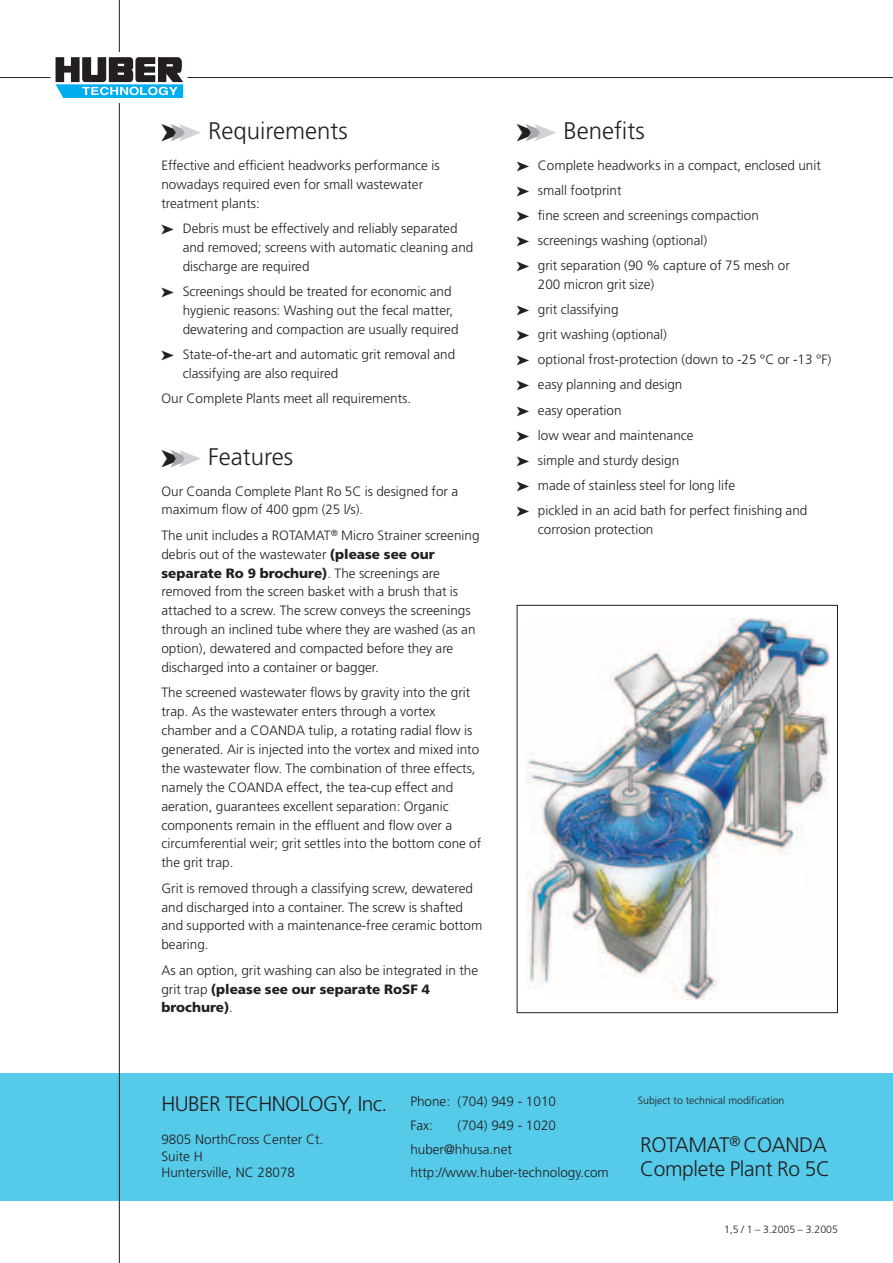
<style>
.page{position:relative;width:893px;height:1263px;background:#fff}
.page>*{position:absolute;margin:0;border:0;box-sizing:border-box;transform-origin:0 0}
.t1{font:300 24px "Frutiger";color:#231f20}
.t2{font:300 21px/24px "Frutiger";letter-spacing:-.015em;color:#231f20}
.t3{font:300 13.5px/18.9px "Frutiger";color:#231f20}
.t4{font:300 10.5px "Frutiger";color:#231f20}
.s1{color:#a8a9ad}
.s2{color:#d1d2d4}
.s3{font-weight:900}
</style>
<div class="page">
<div style="left:0;top:1074px;width:892px;height:127px;background:#55cae9"></div>
<svg style="left:56px;top:57px;width:127px;height:41px"></svg>
<hr style="left:119px;top:0;width:1px;height:52px;background:#231f20">
<hr style="left:187px;top:77px;width:705px;height:1px;background:#231f20">
<hr style="left:0;top:77px;width:50px;height:1px;background:#231f20">
<hr style="left:119px;top:103px;width:1px;height:1160px;background:#231f20">
<img style="left:526px;top:619px;width:303px;height:381px">
<div style="left:516px;top:605px;width:321px;height:408px;border:1px solid #231f20"></div>
<h1 class="t1" style="left:161px;top:121px;width:188px">➤<span class="s1">➤</span><span class="s2">➤</span> Requirements</h1>
<p class="t3" style="left:161px;top:157px;width:280px">Effective and efficient headworks performance is nowadays required even for small wastewater treatment plants:</p>
<p class="t3" style="left:183px;top:220px;width:292px;text-indent:-21px">➤ Debris must be effectively and reliably separated and removed; screens with automatic cleaning and discharge are required</p>
<p class="t3" style="left:183px;top:283px;width:277px;text-indent:-21px">➤ Screenings should be treated for economic and hygienic reasons: Washing out the fecal matter, dewatering and compaction are usually required</p>
<p class="t3" style="left:183px;top:346px;width:274px;text-indent:-21px">➤ State-of-the-art and automatic grit removal and classifying are also required</p>
<p class="t3" style="left:161px;top:390px;width:251px">Our Complete Plants meet all requirements.</p>
<h1 class="t1" style="left:161px;top:447px;width:133px">➤<span class="s1">➤</span><span class="s2">➤</span> Features</h1>
<p class="t3" style="left:161px;top:483px;width:298px">Our Coanda Complete Plant Ro 5C is designed for a maximum flow of 400 gpm (25 l/s).</p>
<p class="t3" style="left:161px;top:527px;width:319px">The unit includes a ROTAMAT<sup>®</sup> Micro Strainer screening debris out of the wastewater <span class="s3">(please see our separate Ro 9 brochure)</span>. The screenings are removed from the screen basket with a brush that is attached to a screw. The screw conveys the screenings through an inclined tube where they are washed (as an option), dewatered and compacted before they are discharged into a container or bagger.</p>
<p class="t3" style="left:161px;top:684px;width:321px">The screened wastewater flows by gravity into the grit trap. As the wastewater enters through a vortex chamber and a COANDA tulip, a rotating radial flow is generated. Air is injected into the vortex and mixed into the wastewater flow. The combination of three effects, namely the COANDA effect, the tea-cup effect and aeration, guarantees excellent separation: Organic components remain in the effluent and flow over a circumferential weir; grit settles into the bottom cone of the grit trap.</p>
<p class="t3" style="left:161px;top:880px;width:322px">Grit is removed through a classifying screw, dewatered and discharged into a container. The screw is shafted and supported with a maintenance-free ceramic bottom bearing.</p>
<p class="t3" style="left:161px;top:962px;width:318px">As an option, grit washing can also be integrated in the grit trap <span class="s3">(please see our separate RoSF 4 brochure)</span>.</p>
<h1 class="t1" style="left:516px;top:121px;width:130px">➤<span class="s1">➤</span><span class="s2">➤</span> Benefits</h1>
<p class="t3" style="left:516px;top:153px;width:305px;line-height:25.2px">➤ Complete headworks in a compact, enclosed unit ➤ small footprint<br>➤ fine screen and screenings compaction<br>➤ screenings washing (optional)<br>➤ grit separation (90 % capture of 75 mesh or</p>
<p class="t3" style="left:516px;top:273px;width:316px;line-height:25.2px;text-indent:21px">200 micron grit size)<br>➤ grit classifying<br>➤ grit washing (optional)<br>➤ optional frost-protection (down to -25 °C or -13 °F) ➤ easy planning and design<br>➤ easy operation<br>➤ low wear and maintenance<br>➤ simple and sturdy design<br>➤ made of stainless steel for long life<br>➤ pickled in an acid bath for perfect finishing and</p>
<p class="t3" style="left:538px;top:521px;width:117px">corrosion protection</p>
<h2 class="t2" style="left:161px;top:1093px;width:227px">HUBER TECHNOLOGY, Inc.</h2>
<p class="t3" style="left:161px;top:1132px;width:163px;line-height:16.5px">9805 NorthCross Center Ct.<br>Suite H<br>Huntersville, NC 28078</p>
<p class="t3" style="left:410px;top:1090px;width:147px;line-height:23.9px">Phone: (704) 949 - 1010<br>Fax:</p>
<p class="t3" style="left:410px;top:1114px;width:200px;line-height:23.9px;text-indent:47px">(704) 949 - 1020 huber@hhusa.net http://www.huber-technology.com</p>
<p class="t4" style="left:638px;top:1097px;width:148px">Subject to technical modification</p>
<h2 class="t2" style="left:640px;top:1134px;width:191px">ROTAMAT<sup>®</sup> COANDA<br>Complete Plant Ro 5C</h2>
<p class="t4" style="left:724px;top:1225px;width:115px">1,5 / 1 – 3.2005 – 3.2005</p>
</div>
